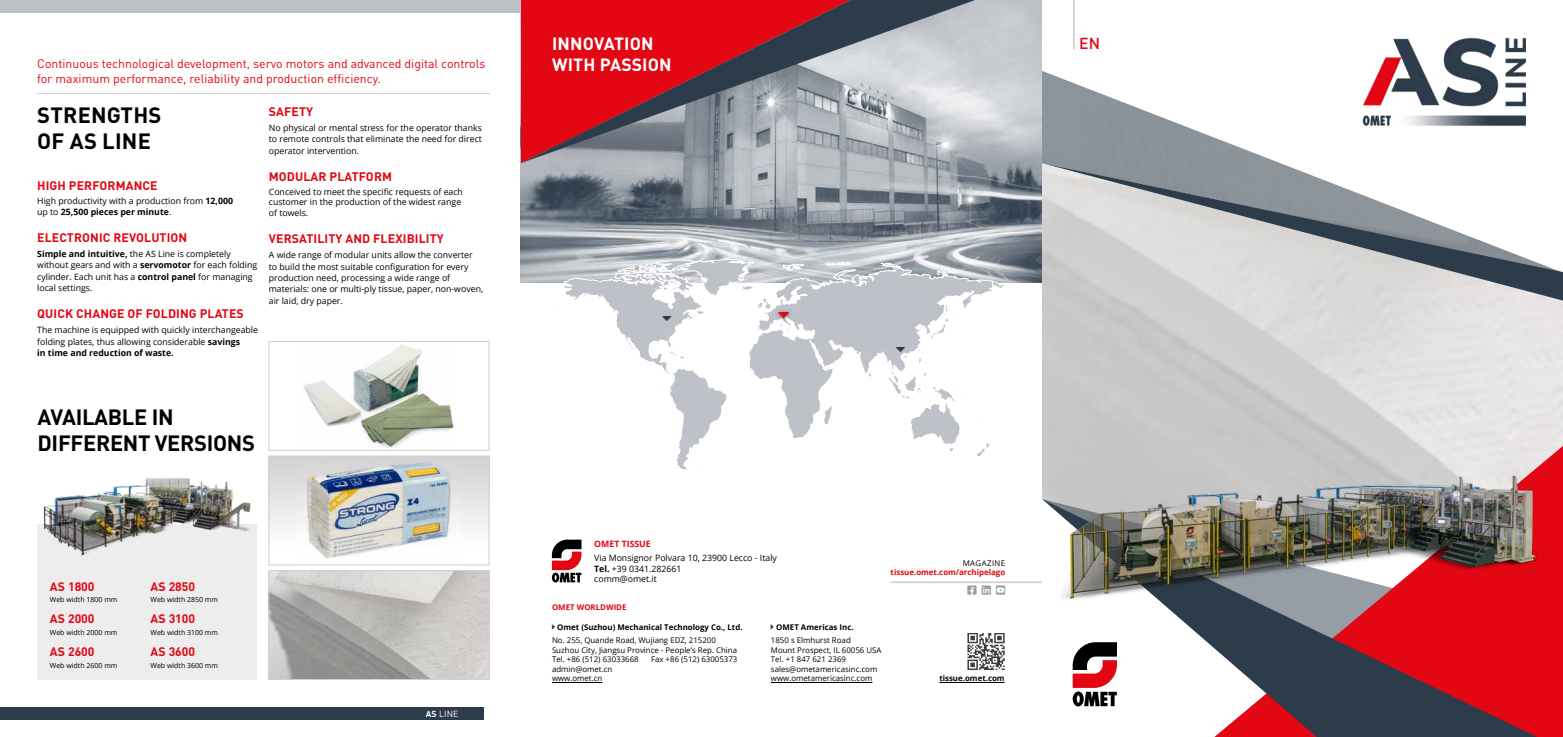
<style>
.page{position:relative;width:1563px;height:737px;background:#fff}
.page>*{position:absolute;margin:0;border:0;box-sizing:border-box;transform-origin:0 0}
.t1{font:700 21.88px/26.2px "DINOT";letter-spacing:-.015em;color:#000}
.t2{font:700 21.88px/26.2px "DINOT";letter-spacing:.01em;color:#000}
.t3{font:700 17.5px/21px "DINOT";letter-spacing:.01em;color:#fff}
.t4{font:500 15.75px "DINOT";color:#e30613}
.t5{font:700 12.25px "DINOT";letter-spacing:.01em;color:#e30613}
.t6{font:12.25px/14.7px "DINOT";color:#e30613}
.t7{font:8.75px/11.4px "Open Sans";color:#000}
.t8{font:700 8.75px "Open Sans";color:#e30613}
.t9{font:8.75px "DINOT";color:#fff}
.t10{font:7.88px/9.5px "Open Sans";color:#000}
.t11{font:700 7.88px "Open Sans";color:#000}
.t12{font:700 7.88px "Open Sans";color:#e30613}
.t13{font:7.88px "Open Sans";letter-spacing:.05em;color:#000}
.t14{font:7px "Open Sans";color:#000}
.s1{font-weight:700}
</style>
<div class="page">
<hr style="left:1073px;top:0;width:1px;height:49px;background:#d0d0d0">
<div style="left:37px;top:525px;width:220px;height:155px;background:#ededed"></div>
<img style="left:37px;top:478px;width:220px;height:78px">
<hr style="left:37px;top:93px;width:453px;height:1px;background:#d0d0d0">
<img style="left:270px;top:572px;width:217px;height:106px">
<div style="left:268px;top:570px;width:221px;height:110px;border:1px solid #d0d0d0"></div>
<div style="left:269px;top:456px;width:220px;height:109px;background:linear-gradient(to bottom,#d2d1d1,#fff)"></div>
<img style="left:297px;top:457px;width:163px;height:106px">
<div style="left:268px;top:455px;width:221px;height:110px;border:1px solid #d0d0d0"></div>
<img style="left:303px;top:345px;width:151px;height:103px">
<div style="left:268px;top:341px;width:221px;height:110px;border:1px solid #d0d0d0"></div>
<div style="left:0;top:0;width:521px;height:12px;background:#bfc1c8"></div>
<div style="left:0;top:707px;width:483px;height:12px;background:#2d3c4b"></div>
<img style="left:1379px;top:37px;width:146px;height:34px">
<hr style="left:552px;top:682px;width:50px;height:1px;background:#000">
<hr style="left:771px;top:682px;width:101px;height:1px;background:#000">
<svg style="left:552px;top:539px;width:29px;height:43px"></svg>
<hr style="left:939px;top:682px;width:65px;height:1px;background:#000">
<hr style="left:890px;top:581px;width:152px;height:2px;background:#d0d0d0">
<img style="left:975px;top:0;width:67px;height:282px">
<div style="left:1537px;top:446px;width:26px;height:291px;background:#e30613"></div>
<svg style="left:1042px;top:499px;width:495px;height:238px"></svg>
<svg style="left:1042px;top:71px;width:521px;height:232px"></svg>
<svg style="left:521px;top:0;width:454px;height:283px;background:#a57881"></svg>
<svg style="left:967px;top:633px;width:37px;height:36px"></svg>
<img style="left:1061px;top:359px;width:478px;height:329px">
<svg style="left:550px;top:258px;width:456px;height:212px"></svg>
<h3 class="t6" style="left:37px;top:56px;width:450px">Continuous technological development, servo motors and advanced digital controls for maximum performance, reliability and production efficiency.</h3>
<h1 class="t2" style="left:37px;top:101px;width:126px">STRENGTHS<br>OF AS LINE</h1>
<h3 class="t5" style="left:37px;top:177px;width:122px">HIGH PERFORMANCE</h3>
<p class="t7" style="left:37px;top:196px;width:197px;line-height:10.5px">High productivity with a production from <span class="s1">12,000 </span>up to <span class="s1">25,500 pieces per minute</span>.</p>
<h3 class="t5" style="left:37px;top:229px;width:152px">ELECTRONIC REVOLUTION</h3>
<p class="t7" style="left:37px;top:248px;width:222px"><span class="s1">Simple and intuitive,</span> the AS Line is completely without gears and with a <span class="s1">servomotor</span> for each folding cylinder. Each unit has a <span class="s1">control panel</span> for managing local settings.</p>
<h3 class="t5" style="left:37px;top:305px;width:208px">QUICK CHANGE OF FOLDING PLATES</h3>
<p class="t7" style="left:37px;top:324px;width:222px">The machine is equipped with quickly interchangeable folding plates, thus allowing considerable <span class="s1">savings<br>in time and reduction of waste.</span></p>
<h3 class="t5" style="left:269px;top:103px;width:46px">SAFETY</h3>
<p class="t7" style="left:269px;top:122px;width:215px;text-align:justify">No physical or mental stress for the operator thanks to remote controls that eliminate the need for direct operator intervention.</p>
<h3 class="t5" style="left:269px;top:168px;width:125px">MODULAR PLATFORM</h3>
<p class="t7" style="left:269px;top:186px;width:196px;line-height:10.5px">Conceived to meet the specific requests of each customer in the production of the widest range of towels.</p>
<h3 class="t5" style="left:269px;top:230px;width:176px">VERSATILITY AND FLEXIBILITY</h3>
<p class="t7" style="left:269px;top:249px;width:216px">A wide range of modular units allow the converter to build the most suitable configuration for every production need, processing a wide range of materials: one or multi-ply tissue, paper, non-woven, air laid, dry paper.</p>
<h1 class="t1" style="left:38px;top:402px;width:219px">AVAILABLE IN<br>DIFFERENT VERSIONS</h1>
<h3 class="t5" style="left:50px;top:578px;width:46px">AS 1800</h3>
<p class="t14" style="left:50px;top:595px;width:69px">Web width 1800 mm</p>
<h3 class="t5" style="left:50px;top:610px;width:46px">AS 2000</h3>
<p class="t14" style="left:50px;top:628px;width:69px">Web width 2000 mm</p>
<h3 class="t5" style="left:50px;top:643px;width:46px">AS 2600</h3>
<p class="t14" style="left:50px;top:660px;width:69px">Web width 2600 mm</p>
<h3 class="t5" style="left:151px;top:578px;width:46px">AS 2850</h3>
<p class="t14" style="left:150px;top:595px;width:69px">Web width 2850 mm</p>
<h3 class="t5" style="left:151px;top:610px;width:46px">AS 3100</h3>
<p class="t14" style="left:150px;top:628px;width:69px">Web width 3100 mm</p>
<h3 class="t5" style="left:151px;top:643px;width:46px">AS 3600</h3>
<p class="t14" style="left:150px;top:660px;width:69px">Web width 3600 mm</p>
<p class="t9" style="left:426px;top:707px;width:34px"><span class="s1">AS</span> LINE</p>
<h2 class="t3" style="left:552px;top:32px;width:121px">INNOVATION<br>WITH PASSION</h2>
<p class="t8" style="left:594px;top:538px;width:58px">OMET TISSUE</p>
<p class="t7" style="left:594px;top:553px;width:184px;line-height:10.5px">Via Monsignor Polvara 10, 23900 Lecco - Italy<br><span class="s1">Tel.</span> +39 0341.282661<br>comm@omet.it</p>
<p class="t13" style="left:963px;top:557px;width:44px">MAGAZINE</p>
<p class="t12" style="left:890px;top:566px;width:116px">tissue.omet.com/archipelago</p>
<p class="t12" style="left:552px;top:602px;width:76px">OMET WORLDWIDE</p>
<p class="t11" style="left:557px;top:621px;width:187px">Omet (Suzhou) Mechanical Technology Co., Ltd.</p>
<p class="t10" style="left:552px;top:635px;width:187px">No. 255, Quande Road, Wujiang EDZ, 215200<br>Suzhou City, Jiangsu Province - People’s Rep. China<br>Tel. +86 (512) 63033668</p>
<p class="t10" style="left:651px;top:654px;width:88px">Fax +86 (512) 63005373</p>
<p class="t10" style="left:552px;top:664px;width:62px">admin@omet.cn www.omet.cn</p>
<p class="t11" style="left:776px;top:621px;width:79px">OMET Americas Inc.</p>
<p class="t10" style="left:771px;top:635px;width:112px">1850 s Elmhurst Road<br>Mount Prospect, IL 60056 USA<br>Tel. +1 847 621 2369 sales@ometamericasinc.com www.ometamericasinc.com</p>
<p class="t11" style="left:939px;top:672px;width:67px">tissue.omet.com</p>
<h3 class="t4" style="left:1079px;top:33px;width:22px">EN</h3>
</div>
